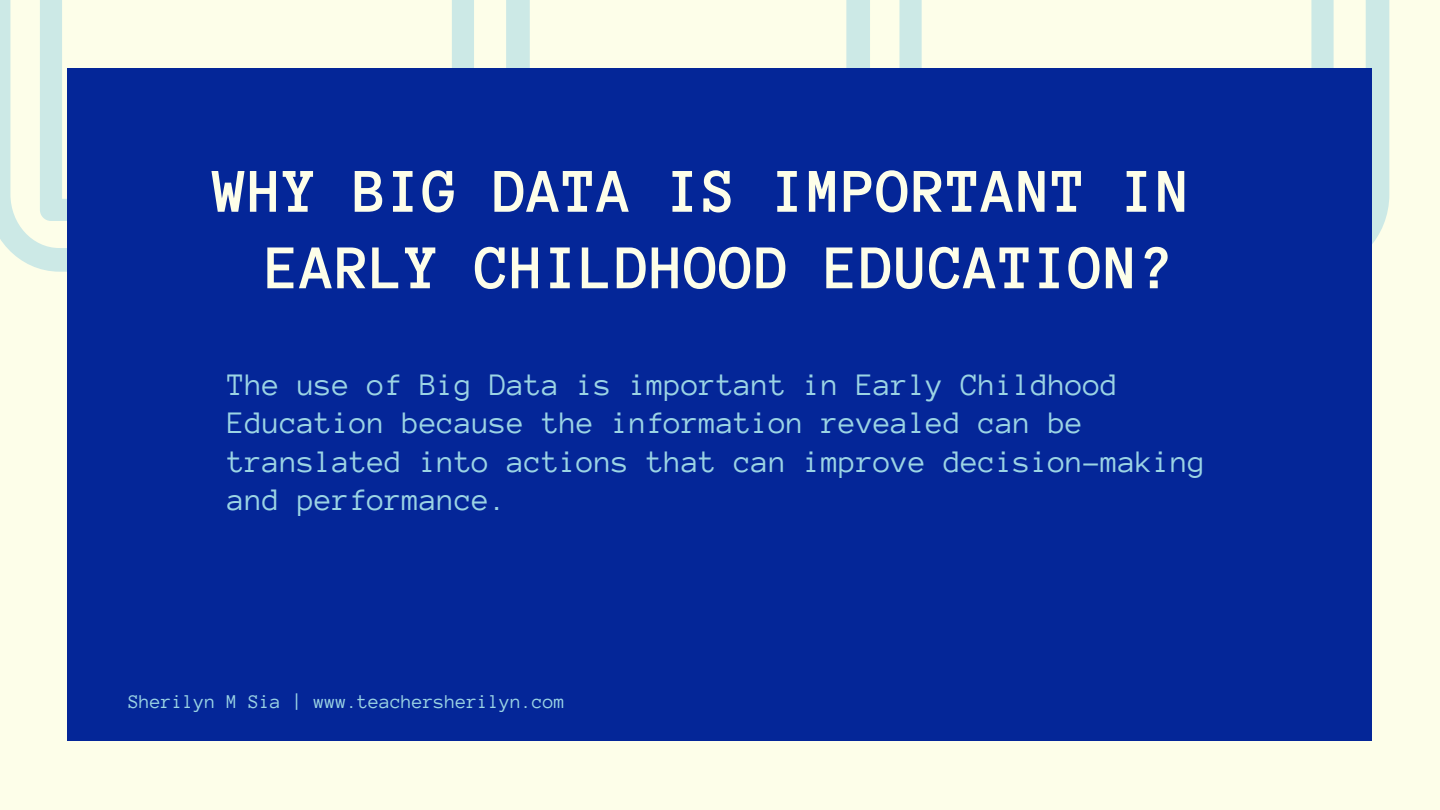
<style>
.page{position:relative;width:1440px;height:810px;background:#fdfee9}
.page>*{position:absolute;margin:0;border:0;box-sizing:border-box;transform-origin:0 0}
.t1{font:700 64px/76.5px "Anonymous Pro";color:#fdfee9;text-align:center}
.t2{font:32px/38.2px "Anonymous Pro";color:#9bd4e4}
.t3{font:20px "Anonymous Pro";color:#9bd4e4}
</style>
<div class="page">
<svg style="left:846px;top:0;width:543px;height:244px;fill:#cce9e6"></svg>
<svg style="left:899px;top:0;width:438px;height:69px"></svg>
<svg style="left:0;top:0;width:530px;height:272px"></svg>
<svg style="left:40px;top:0;width:437px;height:224px"></svg>
<div style="left:67px;top:69px;width:1305px;height:672px;background:#042698"></div>
<h1 class="t1" style="left:213px;top:153px;width:980px">WHY BIG DATA IS IMPORTANT IN<br>EARLY CHILDHOOD EDUCATION?</h1>
<p class="t2" style="left:228px;top:366px;width:979px">The use of Big Data is important in Early Childhood Education because the information revealed can be translated into actions that can improve decision-making and performance.</p>
<p class="t3" style="left:128px;top:692px;width:438px">Sherilyn M Sia | www.teachersherilyn.com</p>
</div>
